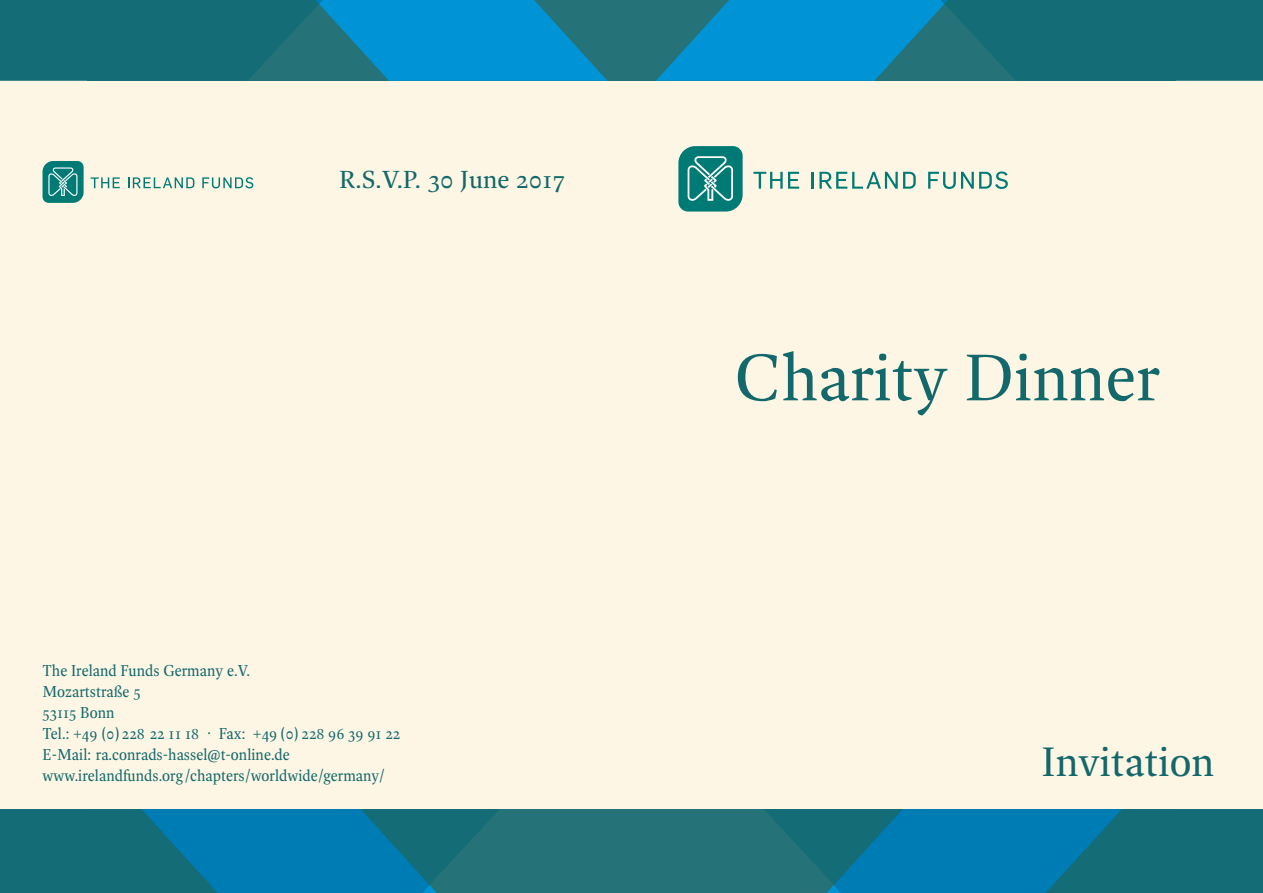
<style>
.page{position:relative;width:1263px;height:893px;background:#fef6e5}
.page>*{position:absolute;margin:0;border:0;box-sizing:border-box;transform-origin:0 0}
.t1{font:72px "Spinoza OT";color:#12686a}
.t2{font:45px "Spinoza OT";color:#12686a}
.t3{font:27px "Spinoza OT";color:#12686a;scale:1.05 1}
.t4{font:17.4px/21px "Spinoza OT";color:#12686a;scale:.95 1}
</style>
<div class="page">
<div style="left:632px;top:809px;width:544px;height:84px;background:#257379"></div>
<svg style="left:764px;top:809px;width:499px;height:84px;background:#0b7391"></svg>
<div style="left:632px;top:0;width:544px;height:81px;background:#257379"></div>
<svg style="left:656px;top:0;width:607px;height:81px"></svg>
<svg style="left:678px;top:146px;width:65px;height:66px;background:#2e918c"></svg>
<svg style="left:753px;top:172px;width:46px;height:17px"></svg>
<svg style="left:812px;top:172px;width:104px;height:17px"></svg>
<svg style="left:928px;top:171px;width:80px;height:18px"></svg>
<svg style="left:43px;top:161px;width:41px;height:42px;background:#2c908b"></svg>
<svg style="left:91px;top:177px;width:29px;height:11px"></svg>
<svg style="left:128px;top:177px;width:66px;height:11px"></svg>
<svg style="left:202px;top:177px;width:51px;height:11px"></svg>
<div style="left:87px;top:0;width:545px;height:81px;background:#257379"></div>
<svg style="left:0;top:0;width:607px;height:81px"></svg>
<div style="left:87px;top:809px;width:545px;height:84px;background:#257379"></div>
<svg style="left:0;top:809px;width:499px;height:84px;background:#0c7391"></svg>
<h3 class="t3" style="left:339px;top:164px;width:216px">R.S.V.P. 30 June 2017</h3>
<p class="t4" style="left:43px;top:661px;width:378px">The Ireland Funds Germany e.V.<br>Mozartstraße 5<br>53115 Bonn<br>Tel.: +49 (0) 228 22 11 18 · Fax: +49 (0) 228 96 39 91 22<br>E-Mail: ra.conrads-hassel@t-online.de www.irelandfunds.org/chapters/worldwide/germany/</p>
<h1 class="t1" style="left:735px;top:339px;width:427px">Charity Dinner</h1>
<h2 class="t2" style="left:1042px;top:737px;width:174px">Invitation</h2>
</div>
